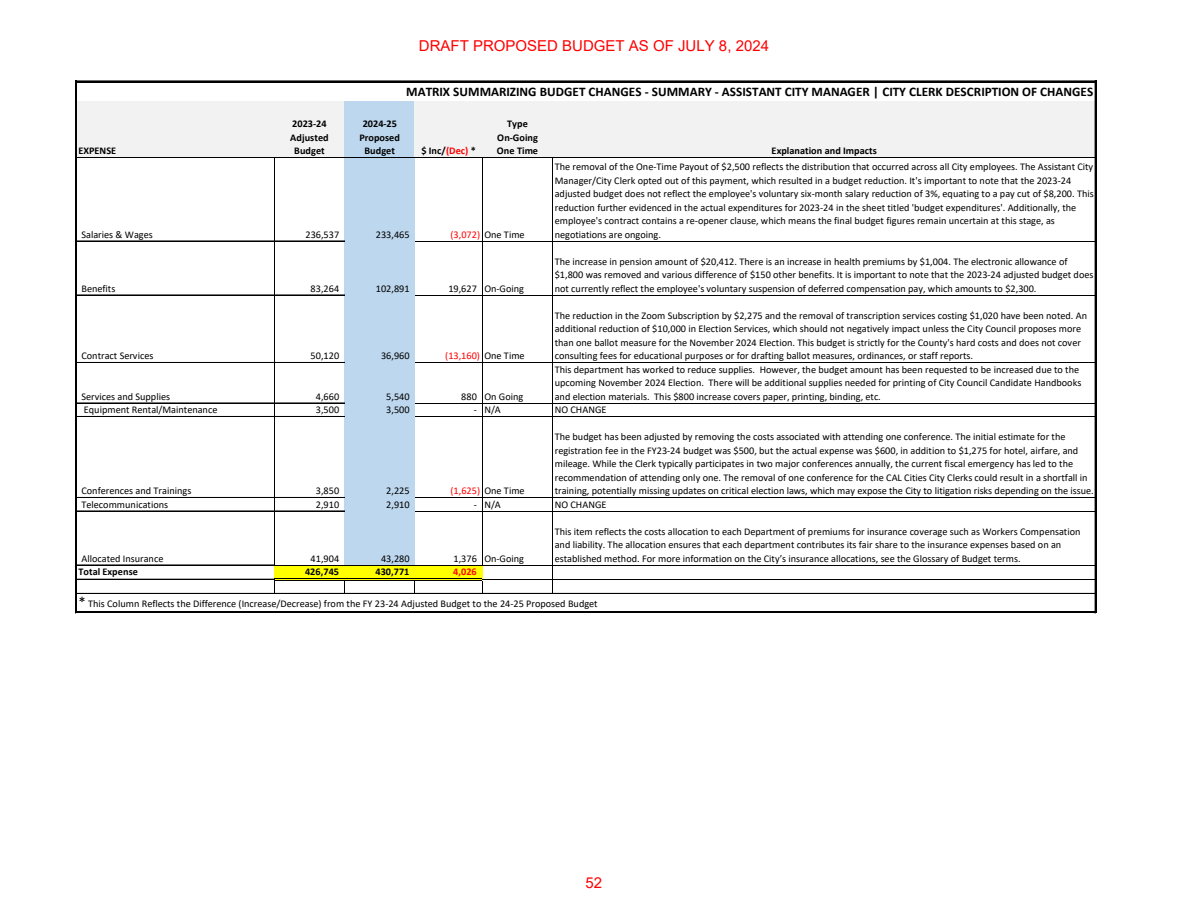
<style>
.page{position:relative;width:1188px;height:918px;background:#fff}
.page>*{position:absolute;margin:0;border:0;box-sizing:border-box;transform-origin:0 0}
.t1{font:15px "Arial";color:#f00}
.t2{font:700 13.2px "Calibri";color:#000}
.t3{font:10.2px/13.5px "Calibri";color:#000}
.t4{font:700 10.2px/13.5px "Calibri";color:#000;text-align:center}
.t5{font:10.2px "Calibri";color:#f00}
.t6{font:700 10.2px "Calibri";color:#f00}
.s1{color:#f00}
.s2{color:#000}
.s3{font-size:15px}
</style>
<div class="page">
<div style="left:77px;top:101px;width:268px;height:56px;background:#f2f2f2"></div>
<div style="left:345px;top:101px;width:70px;height:56px;background:#bdd7ee"></div>
<div style="left:415px;top:101px;width:680px;height:56px;background:#f2f2f2"></div>
<div style="left:345px;top:157px;width:70px;height:84px;background:#bdd7ee"></div>
<div style="left:345px;top:241px;width:70px;height:54px;background:#bdd7ee"></div>
<div style="left:345px;top:295px;width:70px;height:68px;background:#bdd7ee"></div>
<div style="left:345px;top:362px;width:70px;height:41px;background:#bdd7ee"></div>
<div style="left:345px;top:403px;width:70px;height:14px;background:#bdd7ee"></div>
<div style="left:345px;top:416px;width:70px;height:82px;background:#bdd7ee"></div>
<div style="left:345px;top:497px;width:70px;height:14px;background:#bdd7ee"></div>
<div style="left:345px;top:511px;width:70px;height:54px;background:#bdd7ee"></div>
<div style="left:274px;top:565px;width:208px;height:14px;background:#ff0"></div>
<hr style="left:77px;top:241px;width:268px;height:1px;background:#000">
<hr style="left:77px;top:295px;width:268px;height:1px;background:#000">
<hr style="left:77px;top:362px;width:268px;height:1px;background:#000">
<hr style="left:77px;top:403px;width:268px;height:1px;background:#000">
<hr style="left:77px;top:416px;width:268px;height:1px;background:#000">
<hr style="left:77px;top:497px;width:268px;height:1px;background:#000">
<hr style="left:77px;top:511px;width:268px;height:1px;background:#000">
<hr style="left:77px;top:565px;width:197px;height:1px;background:#000">
<hr style="left:274px;top:158px;width:1px;height:407px;background:#000">
<hr style="left:274px;top:565px;width:208px;height:1px;background:#000">
<hr style="left:482px;top:158px;width:1px;height:407px;background:#000">
<hr style="left:77px;top:579px;width:197px;height:1px;background:#000">
<hr style="left:274px;top:578px;width:208px;height:1px;background:#000">
<hr style="left:274px;top:580px;width:208px;height:1px;background:#000">
<svg style="left:274px;top:581px;width:1px;height:12px"></svg>
<svg style="left:482px;top:581px;width:1px;height:12px"></svg>
<hr style="left:553px;top:158px;width:1px;height:436px;background:#000">
<hr style="left:77px;top:157px;width:1019px;height:1px;background:#000">
<hr style="left:415px;top:241px;width:681px;height:1px;background:#000">
<hr style="left:415px;top:295px;width:681px;height:1px;background:#000">
<hr style="left:415px;top:362px;width:681px;height:1px;background:#000">
<hr style="left:415px;top:403px;width:681px;height:1px;background:#000">
<hr style="left:415px;top:416px;width:681px;height:1px;background:#000">
<hr style="left:415px;top:497px;width:681px;height:1px;background:#000">
<hr style="left:415px;top:511px;width:681px;height:1px;background:#000">
<hr style="left:482px;top:565px;width:614px;height:1px;background:#000">
<hr style="left:482px;top:579px;width:614px;height:1px;background:#000">
<hr style="left:77px;top:593px;width:1019px;height:1px;background:#000">
<hr style="left:76px;top:81px;width:1021px;height:1px;background:#000">
<hr style="left:75px;top:81px;width:1px;height:532px;background:#000">
<hr style="left:76px;top:81px;width:1px;height:532px;background:#000">
<hr style="left:76px;top:611px;width:1021px;height:1px;background:#000">
<hr style="left:76px;top:612px;width:1021px;height:1px;background:#000">
<hr style="left:1095px;top:81px;width:2px;height:532px;background:#000">
<h1 class="t1" style="left:419px;top:35px;width:352px">DRAFT PROPOSED BUDGET AS OF JULY 8, 2024</h1>
<p class="t4" style="left:78px;top:144px;width:39px">EXPENSE</p>
<p class="t2" style="left:406px;top:82px;width:688px">MATRIX SUMMARIZING BUDGET CHANGES - SUMMARY - ASSISTANT CITY MANAGER | CITY CLERK DESCRIPTION OF CHANGES</p>
<p class="t4" style="left:290px;top:117px;width:40px">2023-24<br>Adjusted<br>Budget</p>
<p class="t4" style="left:359px;top:117px;width:42px">2024-25<br>Proposed<br>Budget</p>
<p class="t4" style="left:421px;top:144px;width:56px">$ Inc/<span class="s1">(Dec)</span> *</p>
<p class="t4" style="left:497px;top:117px;width:43px">Type<br>On-Going<br>One Time</p>
<p class="t4" style="left:772px;top:144px;width:107px">Explanation and Impacts</p>
<p class="t3" style="left:82px;top:228px;width:73px">Salaries &amp; Wages</p>
<p class="t3" style="left:305px;top:228px;width:35px">236,537</p>
<p class="t3" style="left:376px;top:228px;width:35px">233,465</p>
<p class="t5" style="left:451px;top:227px;width:76px">(3,072) <span class="s2">One Time</span></p>
<p class="t3" style="left:82px;top:282px;width:35px">Benefits</p>
<p class="t3" style="left:311px;top:282px;width:30px">83,264</p>
<p class="t3" style="left:376px;top:282px;width:35px">102,891</p>
<p class="t3" style="left:448px;top:282px;width:30px">19,627</p>
<p class="t3" style="left:484px;top:282px;width:41px">On-Going</p>
<p class="t3" style="left:82px;top:349px;width:73px">Contract Services</p>
<p class="t3" style="left:311px;top:349px;width:30px">50,120</p>
<p class="t3" style="left:381px;top:349px;width:30px">36,960</p>
<p class="t5" style="left:445px;top:349px;width:81px">(13,160) <span class="s2">One Time</span></p>
<p class="t3" style="left:82px;top:390px;width:90px">Services and Supplies</p>
<p class="t3" style="left:316px;top:390px;width:25px">4,660</p>
<p class="t3" style="left:386px;top:390px;width:25px">5,540</p>
<p class="t3" style="left:461px;top:390px;width:17px">880</p>
<p class="t3" style="left:484px;top:390px;width:41px">On Going</p>
<p class="t3" style="left:555px;top:160px;width:541px">The removal of the One-Time Payout of $2,500 reflects the distribution that occurred across all City employees. The Assistant City Manager/City Clerk opted out of this payment, which resulted in a budget reduction. It's important to note that the 2023-24 adjusted budget does not reflect the employee's voluntary six-month salary reduction of 3%, equating to a pay cut of $8,200. This reduction further evidenced in the actual expenditures for 2023-24 in the sheet titled 'budget expenditures'. Additionally, the employee's contract contains a re-opener clause, which means the final budget figures remain uncertain at this stage, as negotiations are ongoing.</p>
<p class="t3" style="left:555px;top:254px;width:540px">The increase in pension amount of $20,412. There is an increase in health premiums by $1,004. The electronic allowance of $1,800 was removed and various difference of $150 other benefits. It is important to note that the 2023-24 adjusted budget does not currently reflect the employee's voluntary suspension of deferred compensation pay, which amounts to $2,300.</p>
<p class="t3" style="left:555px;top:308px;width:534px">The reduction in the Zoom Subscription by $2,275 and the removal of transcription services costing $1,020 have been noted. An additional reduction of $10,000 in Election Services, which should not negatively impact unless the City Council proposes more than one ballot measure for the November 2024 Election. This budget is strictly for the County's hard costs and does not cover consulting fees for educational purposes or for drafting ballot measures, ordinances, or staff reports.</p>
<p class="t3" style="left:555px;top:362px;width:528px">This department has worked to reduce supplies. However, the budget amount has been requested to be increased due to the upcoming November 2024 Election. There will be additional supplies needed for printing of City Council Candidate Handbooks and election materials. This $800 increase covers paper, printing, binding, etc.</p>
<p class="t3" style="left:84px;top:403px;width:135px">Equipment Rental/Maintenance</p>
<p class="t3" style="left:316px;top:403px;width:25px">3,500</p>
<p class="t3" style="left:386px;top:403px;width:25px">3,500</p>
<p class="t3" style="left:474px;top:403px;width:5px">-</p>
<p class="t3" style="left:484px;top:403px;width:18px">N/A</p>
<p class="t3" style="left:555px;top:403px;width:53px">NO CHANGE</p>
<p class="t3" style="left:82px;top:484px;width:111px">Conferences and Trainings</p>
<p class="t3" style="left:316px;top:484px;width:25px">3,850</p>
<p class="t3" style="left:386px;top:484px;width:25px">2,225</p>
<p class="t5" style="left:451px;top:484px;width:76px">(1,625) <span class="s2">One Time</span></p>
<p class="t3" style="left:555px;top:430px;width:541px">The budget has been adjusted by removing the costs associated with attending one conference. The initial estimate for the registration fee in the FY23-24 budget was $500, but the actual expense was $600, in addition to $1,275 for hotel, airfare, and mileage. While the Clerk typically participates in two major conferences annually, the current fiscal emergency has led to the recommendation of attending only one. The removal of one conference for the CAL Cities City Clerks could result in a shortfall in training, potentially missing updates on critical election laws, which may expose the City to litigation risks depending on the issue.</p>
<p class="t3" style="left:82px;top:498px;width:88px">Telecommunications</p>
<p class="t3" style="left:316px;top:498px;width:25px">2,910</p>
<p class="t3" style="left:386px;top:498px;width:25px">2,910</p>
<p class="t3" style="left:474px;top:498px;width:5px">-</p>
<p class="t3" style="left:484px;top:498px;width:18px">N/A</p>
<p class="t3" style="left:555px;top:497px;width:53px">NO CHANGE</p>
<p class="t3" style="left:82px;top:552px;width:83px">Allocated Insurance</p>
<p class="t3" style="left:311px;top:552px;width:30px">41,904</p>
<p class="t3" style="left:381px;top:552px;width:30px">43,280</p>
<p class="t3" style="left:454px;top:552px;width:25px">1,376</p>
<p class="t3" style="left:484px;top:552px;width:41px">On-Going</p>
<p class="t3" style="left:555px;top:524px;width:527px">This item reflects the costs allocation to each Department of premiums for insurance coverage such as Workers Compensation and liability. The allocation ensures that each department contributes its fair share to the insurance expenses based on an established method. For more information on the City’s insurance allocations, see the Glossary of Budget terms.</p>
<p class="t4" style="left:78px;top:565px;width:61px">Total Expense</p>
<p class="t4" style="left:305px;top:565px;width:36px">426,745</p>
<p class="t4" style="left:375px;top:565px;width:36px">430,771</p>
<p class="t6" style="left:453px;top:565px;width:25px">4,026</p>
<p class="t3" style="left:78px;top:597px;width:521px"><span class="s3">*</span> This Column Reflects the Difference (Increase/Decrease) from the FY 23-24 Adjusted Budget to the 24-25 Proposed Budget</p>
<h1 class="t1" style="left:586px;top:873px;width:18px">52</h1>
</div>
